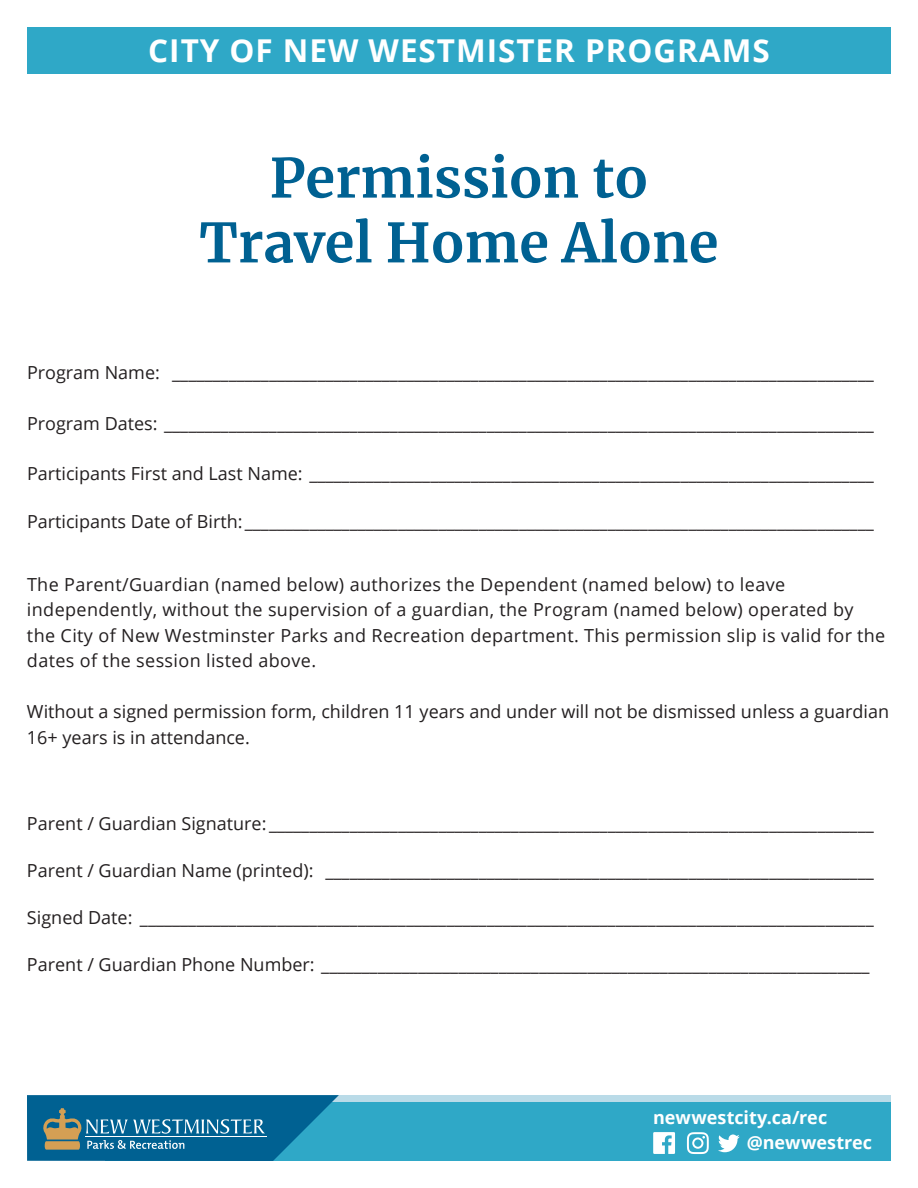
<style>
.page{position:relative;width:918px;height:1188px;background:#fff}
.page>*{position:absolute;margin:0;border:0;box-sizing:border-box;transform-origin:0 0}
.t1{font:700 54px/64.8px "Merriweather";color:#006192;text-align:center}
.t2{font:700 31.5px "Open Sans";letter-spacing:.03em;color:#fff}
.t3{font:18px/25.5px "Open Sans";color:#231f20}
.t4{font:18px/25.5px "Open Sans";letter-spacing:.02em;color:#231f20}
.t5{font:700 18px "Open Sans";letter-spacing:-.005em;color:#fff}
</style>
<div class="page">
<div style="left:27px;top:27px;width:864px;height:46px;background:#2fa8c7"></div>
<div style="left:121px;top:1095px;width:770px;height:66px;background:#badbe8"></div>
<div style="left:106px;top:1102px;width:785px;height:59px;background:#2fa8c7"></div>
<svg style="left:687px;top:1132px;width:22px;height:22px"></svg>
<svg style="left:653px;top:1132px;width:22px;height:22px"></svg>
<svg style="left:718px;top:1135px;width:22px;height:17px"></svg>
<svg style="left:27px;top:1095px;width:312px;height:66px;background:#1e759b"></svg>
<hr style="left:85px;top:1137px;width:182px;height:1px;background:#fff">
<p class="t2" style="left:148px;top:29px;width:623px">CITY OF NEW WESTMISTER PROGRAMS</p>
<p class="t1" style="left:199px;top:144px;width:521px">Permission to<br>Travel Home Alone</p>
<p class="t3" style="left:27px;top:359px;width:848px">Program Name: _______________________________________________________________________________________</p>
<p class="t3" style="left:27px;top:410px;width:848px">Program Dates: ________________________________________________________________________________________</p>
<p class="t3" style="left:27px;top:461px;width:848px">Participants First and Last Name: ______________________________________________________________________</p>
<p class="t3" style="left:27px;top:508px;width:848px">Participants Date of Birth: ______________________________________________________________________________</p>
<p class="t4" style="left:27px;top:571px;width:860px">The Parent/Guardian (named below) authorizes the Dependent (named below) to leave independently, without the supervision of a guardian, the Program (named below) operated by the City of New Westminster Parks and Recreation department. This permission slip is valid for the dates of the session listed above.</p>
<p class="t3" style="left:27px;top:698px;width:864px">Without a signed permission form, children 11 years and under will not be dismissed unless a guardian<br>16+ years is in attendance.</p>
<p class="t3" style="left:27px;top:810px;width:848px">Parent / Guardian Signature: ___________________________________________________________________________</p>
<p class="t3" style="left:27px;top:857px;width:848px">Parent / Guardian Name (printed): ____________________________________________________________________</p>
<p class="t3" style="left:27px;top:904px;width:848px">Signed Date: ___________________________________________________________________________________________</p>
<p class="t3" style="left:27px;top:951px;width:844px">Parent / Guardian Phone Number: ____________________________________________________________________</p>
<p class="t5" style="left:653px;top:1105px;width:176px">newwestcity.ca/rec</p>
<p class="t5" style="left:747px;top:1130px;width:127px">@newwestrec</p>
</div>
